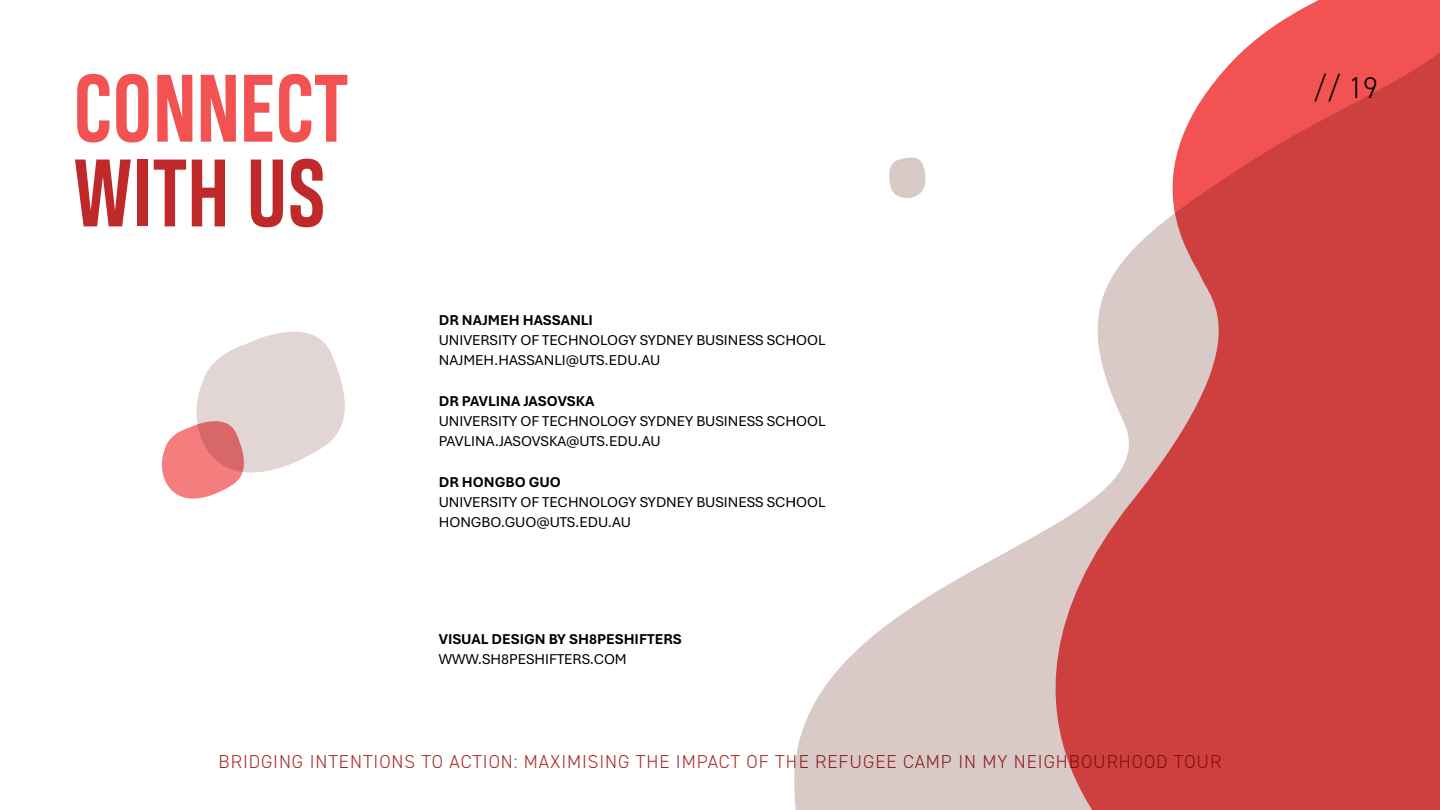
<style>
.page{position:relative;width:1440px;height:810px;background:#fff}
.page>*{position:absolute;margin:0;border:0;box-sizing:border-box;transform-origin:0 0}
.t1{font:700 90px/84.8px "Heading Pro Trial";color:#f25252}
.t2{font:300 30px "DIN2014";color:#000}
.t3{font:300 18.75px "DIN2014";letter-spacing:.05em;color:#a92929}
.t4{font:15px "Aptos";color:#000}
.t5{font:700 15px "Aptos";color:#000}
.s1{color:#bf2929}
</style>
<div class="page">
<svg style="left:794px;top:0;width:646px;height:810px"></svg>
<svg style="left:885px;top:156px;width:46px;height:46px"></svg>
<svg style="left:161px;top:331px;width:184px;height:168px"></svg>
<p class="t1" style="left:74px;top:76px;width:276px">CONNECT<br><span class="s1">WITH US</span></p>
<p class="t5" style="left:439px;top:310px;width:156px">DR NAJMEH HASSANLI</p>
<p class="t4" style="left:439px;top:330px;width:388px">UNIVERSITY OF TECHNOLOGY SYDNEY BUSINESS SCHOOL</p>
<p class="t4" style="left:439px;top:350px;width:223px">NAJMEH.HASSANLI@UTS.EDU.AU</p>
<p class="t5" style="left:439px;top:391px;width:157px">DR PAVLINA JASOVSKA</p>
<p class="t4" style="left:439px;top:411px;width:388px">UNIVERSITY OF TECHNOLOGY SYDNEY BUSINESS SCHOOL</p>
<p class="t4" style="left:439px;top:431px;width:223px">PAVLINA.JASOVSKA@UTS.EDU.AU</p>
<p class="t5" style="left:439px;top:472px;width:124px">DR HONGBO GUO</p>
<p class="t4" style="left:439px;top:492px;width:388px">UNIVERSITY OF TECHNOLOGY SYDNEY BUSINESS SCHOOL</p>
<p class="t4" style="left:439px;top:512px;width:194px">HONGBO.GUO@UTS.EDU.AU</p>
<p class="t5" style="left:439px;top:629px;width:245px">VISUAL DESIGN BY SH8PESHIFTERS</p>
<p class="t4" style="left:439px;top:649px;width:190px">WWW.SH8PESHIFTERS.COM</p>
<p class="t3" style="left:219px;top:750px;width:1004px">BRIDGING INTENTIONS TO ACTION: MAXIMISING THE IMPACT OF THE REFUGEE CAMP IN MY NEIGHBOURHOOD TOUR</p>
<h2 class="t2" style="left:1313px;top:70px;width:66px">// 19</h2>
</div>
